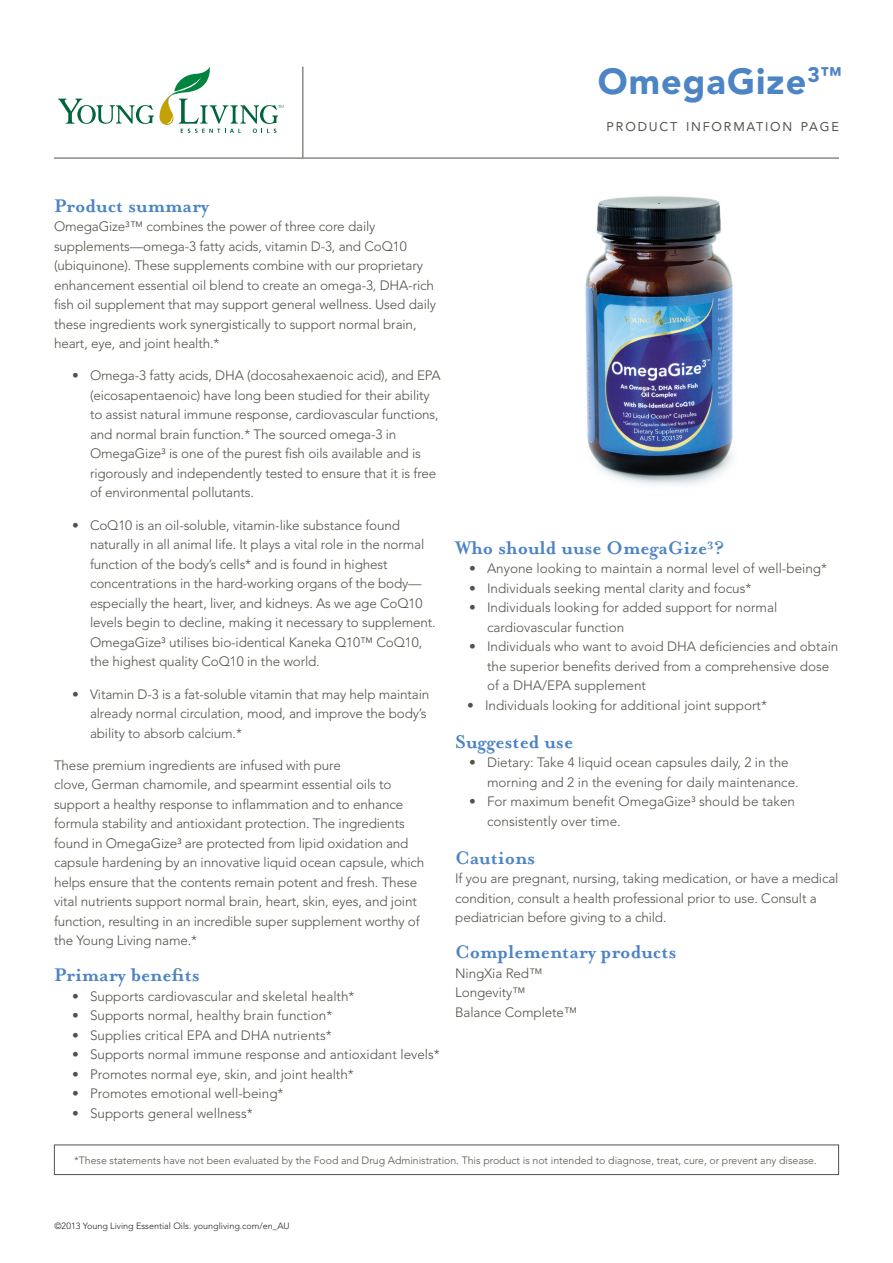
<style>
.page{position:relative;width:893px;height:1263px;background:#fff}
.page>*{position:absolute;margin:0;border:0;box-sizing:border-box;transform-origin:0 0}
.t1{font:900 36px "Avenir LT Std";letter-spacing:.03em;color:#4d84c4}
.Headers{font:700 21px "Mrs Eaves OT";color:#4d84c4}
.BodyCopy{font:700 21px "Mrs Eaves OT";color:#4d84c4}
.Bullets{font:700 21px "Mrs Eaves OT";color:#4d84c4}
.BodyCopy-2{font:300 13.5px/19.5px "Avenir LT Std";letter-spacing:-.01em;color:#535249}
.t2{font:12.6px "Avenir LT Std";letter-spacing:.145em;color:#535249}
.t3{font:300 10.5px "Avenir LT Std";color:#535249}
.t4{font:300 9px "Avenir LT Std";color:#231f20}
</style>
<div class="page">
<hr style="left:54px;top:158px;width:785px;height:1px;background:#535249">
<hr style="left:302px;top:67px;width:1px;height:91px;background:#535249">
<svg style="left:58px;top:67px;width:226px;height:66px"></svg>
<div style="left:54px;top:1144px;width:785px;height:31px;border:1px solid #535249"></div>
<img style="left:585px;top:196px;width:149px;height:289px">
<p class="t1" style="left:598px;top:59px;width:245px">OmegaGize<sup>3™</sup></p>
<p class="t2" style="left:607px;top:119px;width:234px">PRODUCT INFORMATION PAGE</p>
<p class="Headers" style="left:54px;top:194px;width:157px">Product summary</p>
<p class="BodyCopy-2" style="left:54px;top:217px;width:384px">OmegaGize³™ combines the power of three core daily supplements—omega-3 fatty acids, vitamin D-3, and CoQ10 (ubiquinone). These supplements combine with our proprietary enhancement essential oil blend to create an omega-3, DHA-rich fish oil supplement that may support general wellness. Used daily these ingredients work synergistically to support normal brain, heart, eye, and joint health.*</p>
<p class="BodyCopy-2" style="left:90px;top:366px;width:352px;text-indent:-18px">• Omega-3 fatty acids, DHA (docosahexaenoic acid), and EPA (eicosapentaenoic) have long been studied for their ability to assist natural immune response, cardiovascular functions, and normal brain function.* The sourced omega-3 in OmegaGize³ is one of the purest fish oils available and is rigorously and independently tested to ensure that it is free of environmental pollutants.</p>
<p class="BodyCopy-2" style="left:90px;top:515px;width:347px;text-indent:-18px">• CoQ10 is an oil-soluble, vitamin-like substance found naturally in all animal life. It plays a vital role in the normal function of the body’s cells* and is found in highest concentrations in the hard-working organs of the body— especially the heart, liver, and kidneys. As we age CoQ10 levels begin to decline, making it necessary to supplement.<br>OmegaGize³ utilises bio-identical Kaneka Q10™ CoQ10, the highest quality CoQ10 in the world.</p>
<p class="BodyCopy-2" style="left:90px;top:684px;width:341px;text-indent:-18px">• Vitamin D-3 is a fat-soluble vitamin that may help maintain already normal circulation, mood, and improve the body’s ability to absorb calcium.*</p>
<p class="BodyCopy-2" style="left:54px;top:755px;width:288px">These premium ingredients are infused with pure</p>
<p class="BodyCopy-2" style="left:54px;top:775px;width:372px">clove, German chamomile, and spearmint essential oils to support a healthy response to inflammation and to enhance formula stability and antioxidant protection. The ingredients found in OmegaGize³ are protected from lipid oxidation and capsule hardening by an innovative liquid ocean capsule, which helps ensure that the contents remain potent and fresh. These vital nutrients support normal brain, heart, skin, eyes, and joint function, resulting in an incredible super supplement worthy of the Young Living name.*</p>
<p class="Headers" style="left:54px;top:964px;width:148px">Primary benefits</p>
<p class="BodyCopy-2" style="left:72px;top:986px;width:284px">• Supports cardiovascular and skeletal health*</p>
<p class="BodyCopy-2" style="left:72px;top:1006px;width:262px">• Supports normal, healthy brain function*</p>
<p class="BodyCopy-2" style="left:72px;top:1025px;width:261px">• Supplies critical EPA and DHA nutrients*</p>
<p class="BodyCopy-2" style="left:72px;top:1045px;width:369px">• Supports normal immune response and antioxidant levels*</p>
<p class="BodyCopy-2" style="left:72px;top:1064px;width:283px">• Promotes normal eye, skin, and joint health*</p>
<p class="BodyCopy-2" style="left:72px;top:1084px;width:213px">• Promotes emotional well-being*</p>
<p class="BodyCopy-2" style="left:72px;top:1103px;width:182px">• Supports general wellness*</p>
<p class="Headers" style="left:455px;top:536px;width:271px">Who should uuse OmegaGize<sup>3</sup>?</p>
<p class="BodyCopy-2" style="left:469px;top:559px;width:360px">• Anyone looking to maintain a normal level of well-being*</p>
<p class="BodyCopy-2" style="left:469px;top:578px;width:284px">• Individuals seeking mental clarity and focus*</p>
<p class="BodyCopy-2" style="left:487px;top:598px;width:292px;text-indent:-18px">• Individuals looking for added support for normal cardiovascular function</p>
<p class="BodyCopy-2" style="left:487px;top:637px;width:353px;text-indent:-18px">• Individuals who want to avoid DHA deficiencies and obtain the superior benefits derived from a comprehensive dose of a DHA/EPA supplement</p>
<p class="BodyCopy-2" style="left:467px;top:695px;width:302px">• Individuals looking for additional joint support*</p>
<p class="Bullets" style="left:455px;top:730px;width:119px">Suggested use</p>
<p class="BodyCopy-2" style="left:487px;top:753px;width:313px;text-indent:-18px">• Dietary: Take 4 liquid ocean capsules daily, 2 in the morning and 2 in the evening for daily maintenance.</p>
<p class="BodyCopy-2" style="left:487px;top:791px;width:310px;text-indent:-18px">• For maximum benefit OmegaGize³ should be taken consistently over time.</p>
<p class="Headers" style="left:455px;top:846px;width:82px">Cautions</p>
<p class="BodyCopy-2" style="left:455px;top:869px;width:385px">If you are pregnant, nursing, taking medication, or have a medical condition, consult a health professional prior to use. Consult a pediatrician before giving to a child.</p>
<p class="BodyCopy" style="left:455px;top:940px;width:223px">Complementary products</p>
<p class="BodyCopy-2" style="left:455px;top:963px;width:89px">NingXia Red™</p>
<p class="BodyCopy-2" style="left:455px;top:983px;width:72px">Longevity™</p>
<p class="BodyCopy-2" style="left:455px;top:1003px;width:123px">Balance Complete™</p>
<p class="t3" style="left:74px;top:1154px;width:744px">*These statements have not been evaluated by the Food and Drug Administration. This product is not intended to diagnose, treat, cure, or prevent any disease.</p>
<p class="t4" style="left:54px;top:1220px;width:237px">©2013 Young Living Essential Oils. youngliving.com/en_AU</p>
</div>
